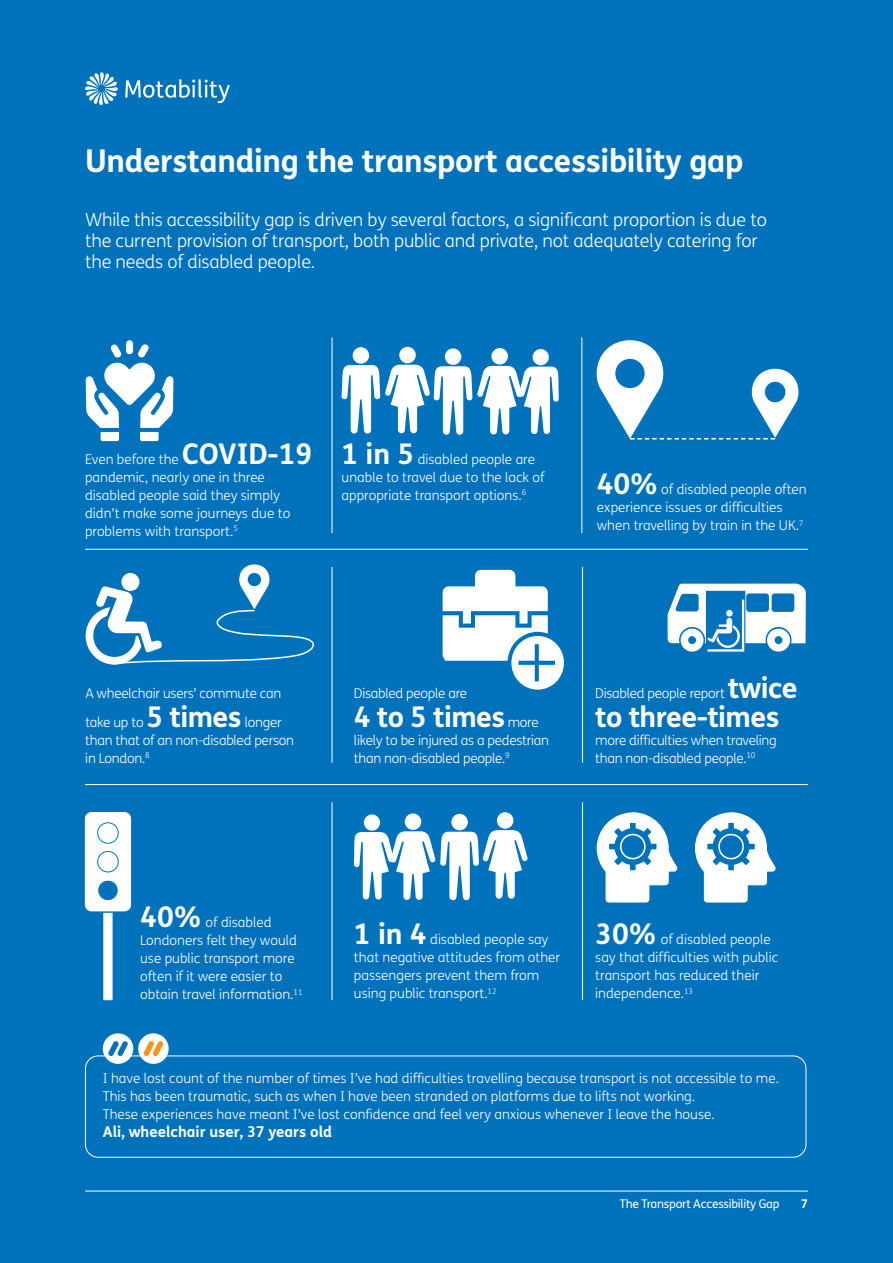
<style>
.page{position:relative;width:893px;height:1263px;background:#0072bc}
.page>*{position:absolute;margin:0;border:0;box-sizing:border-box;transform-origin:0 0}
.t1{font:700 31.5px "FS Me";letter-spacing:-.01em;color:#fff}
.t2{font:700 28.5px "FS Me";letter-spacing:-.02em;color:#fff}
.t3{font:300 18px/21px "FS Me";letter-spacing:-.01em;color:#fff}
.t4{font:700 15px "FS Me";color:#fff}
.t5{font:300 13.5px/18px "FS Me";color:#fff}
.t6{font:300 13.5px/18px "FS Me";letter-spacing:-.02em;color:#fff}
.t7{font:12px "FS Me";letter-spacing:-.02em;color:#fff}
.t8{font:700 12px "FS Me";color:#fff}
.s1{font-weight:700;font-size:28.5px}
</style>
<div class="page">
<hr style="left:582px;top:802px;width:1px;height:198px;background:#fff">
<hr style="left:332px;top:802px;width:1px;height:198px;background:#fff">
<hr style="left:582px;top:567px;width:1px;height:196px;background:#fff">
<hr style="left:581px;top:337px;width:1px;height:196px;background:#fff">
<hr style="left:332px;top:337px;width:1px;height:196px;background:#fff">
<hr style="left:332px;top:567px;width:1px;height:196px;background:#fff">
<div style="left:103px;top:913px;width:9px;height:87px;background:#fff;border:1px solid #fff"></div>
<hr style="left:85px;top:784px;width:723px;height:1px;background:#fff">
<hr style="left:85px;top:549px;width:723px;height:1px;background:#fff">
<hr style="left:85px;top:1191px;width:723px;height:1px;background:#fff">
<svg style="left:342px;top:365px;width:217px;height:70px"></svg>
<div style="left:85px;top:812px;width:46px;height:99px;background:#fff;border-radius:6px"></div>
<svg style="left:85px;top:72px;width:33px;height:33px"></svg>
<svg style="left:354px;top:830px;width:174px;height:70px"></svg>
<svg style="left:125px;top:79px;width:105px;height:24px"></svg>
<div style="left:491px;top:348px;width:17px;height:16px;background:#fff;border-radius:50%"></div>
<div style="left:445px;top:348px;width:16px;height:17px;background:#fff;border-radius:50%"></div>
<div style="left:399px;top:347px;width:17px;height:16px;background:#fff;border-radius:50%"></div>
<div style="left:353px;top:347px;width:16px;height:17px;background:#fff;border-radius:50%"></div>
<div style="left:533px;top:349px;width:16px;height:16px;background:#fff;border-radius:50%"></div>
<svg style="left:597px;top:340px;width:201px;height:99px"></svg>
<div style="left:126px;top:340px;width:7px;height:14px;background:#fff;border-radius:4px"></div>
<svg style="left:86px;top:344px;width:87px;height:97px"></svg>
<svg style="left:86px;top:564px;width:228px;height:101px"></svg>
<svg style="left:668px;top:583px;width:138px;height:69px"></svg>
<div style="left:511px;top:636px;width:53px;height:54px;background:#fff;border-radius:50%"></div>
<svg style="left:443px;top:570px;width:112px;height:111px"></svg>
<div style="left:85px;top:812px;width:46px;height:99px;border:1px solid #fff;border-radius:6px"></div>
<div style="left:98px;top:880px;width:20px;height:21px;background:#0072bc;border-radius:50%"></div>
<div style="left:97px;top:880px;width:22px;height:21px;border:1px solid #fff;border-radius:50%"></div>
<div style="left:97px;top:851px;width:22px;height:21px;border:1px solid #0072bc;border-radius:50%"></div>
<div style="left:97px;top:822px;width:22px;height:22px;border:1px solid #0072bc;border-radius:50%"></div>
<div style="left:405px;top:813px;width:16px;height:17px;background:#fff;border-radius:50%"></div>
<div style="left:451px;top:814px;width:17px;height:16px;background:#fff;border-radius:50%"></div>
<div style="left:497px;top:812px;width:16px;height:17px;background:#fff;border-radius:50%"></div>
<div style="left:364px;top:814px;width:16px;height:17px;background:#fff;border-radius:50%"></div>
<svg style="left:596px;top:812px;width:82px;height:91px"></svg>
<svg style="left:695px;top:812px;width:81px;height:91px"></svg>
<div style="left:85px;top:1055px;width:721px;height:102px;border:1px solid #fff;border-radius:13px"></div>
<div style="left:103px;top:1033px;width:30px;height:31px;background:#fff;border-radius:50%"></div>
<div style="left:138px;top:1033px;width:31px;height:31px;background:#fff;border-radius:50%"></div>
<svg style="left:108px;top:1041px;width:20px;height:15px"></svg>
<svg style="left:143px;top:1041px;width:21px;height:15px"></svg>
<h1 class="t1" style="left:85px;top:137px;width:660px">Understanding the transport accessibility gap</h1>
<h3 class="t3" style="left:85px;top:209px;width:683px">While this accessibility gap is driven by several factors, a signifcant proportion is due to the current provision of transport, both public and private, not adequately catering for the needs of disabled people.</h3>
<p class="t5" style="left:85px;top:449px;width:229px">Even before the <span class="s1">COVID-19 </span>pandemic, nearly one in three disabled people said they simply didn’t make some journeys due to problems with transport.<sup>5</sup></p>
<p class="t5" style="left:342px;top:449px;width:205px"><span class="s1">1 in 5</span> disabled people are unable to travel due to the lack of appropriate transport options.<sup>6</sup></p>
<p class="t5" style="left:597px;top:480px;width:212px"><span class="s1">40%</span> of disabled people often experience issues or diffculties when travelling by train in the UK.<sup>7</sup></p>
<p class="t6" style="left:85px;top:679px;width:198px;line-height:28.5px">A wheelchair users’ commute can take up to <span class="s1">5 times</span> longer</p>
<p class="t6" style="left:85px;top:731px;width:210px">than that of an non-disabled person in London.<sup>8</sup></p>
<p class="t6" style="left:354px;top:684px;width:115px">Disabled people are</p>
<p class="t6" style="left:354px;top:713px;width:197px;text-indent:154px">more likely to be injured as a pedestrian than non-disabled people.<sup>9</sup></p>
<h2 class="t2" style="left:354px;top:695px;width:153px">4 to 5 times</h2>
<p class="t6" style="left:595px;top:684px;width:204px">Disabled people report <span class="s1">twice</span></p>
<p class="t6" style="left:595px;top:731px;width:183px">more diffculties when traveling than non-disabled people.<sup>10</sup></p>
<h2 class="t2" style="left:595px;top:695px;width:186px">to three-times</h2>
<p class="t5" style="left:140px;top:913px;width:164px"><span class="s1">40%</span> of disabled<br>Londoners felt they would use public transport more often if it were easier to obtain travel information.<sup>11</sup></p>
<p class="t5" style="left:354px;top:930px;width:208px"><span class="s1">1 in 4</span> disabled people say that negative attitudes from other passengers prevent them from using public transport.<sup>12</sup></p>
<p class="t5" style="left:595px;top:930px;width:184px"><span class="s1">30%</span> of disabled people say that diffculties with public transport has reduced their independence.<sup>13</sup></p>
<p class="t5" style="left:103px;top:1069px;width:678px">I have lost count of the number of times I’ve had diffculties travelling because transport is not accessible to me.<br>This has been traumatic, such as when I have been stranded on platforms due to lifts not working.<br>These experiences have meant I’ve lost confdence and feel very anxious whenever I leave the house.</p>
<p class="t4" style="left:103px;top:1120px;width:231px">Ali, wheelchair user, 37 years old</p>
<p class="t7" style="left:620px;top:1196px;width:161px">The Transport Accessibility Gap</p>
<p class="t8" style="left:801px;top:1195px;width:9px">7</p>
</div>
